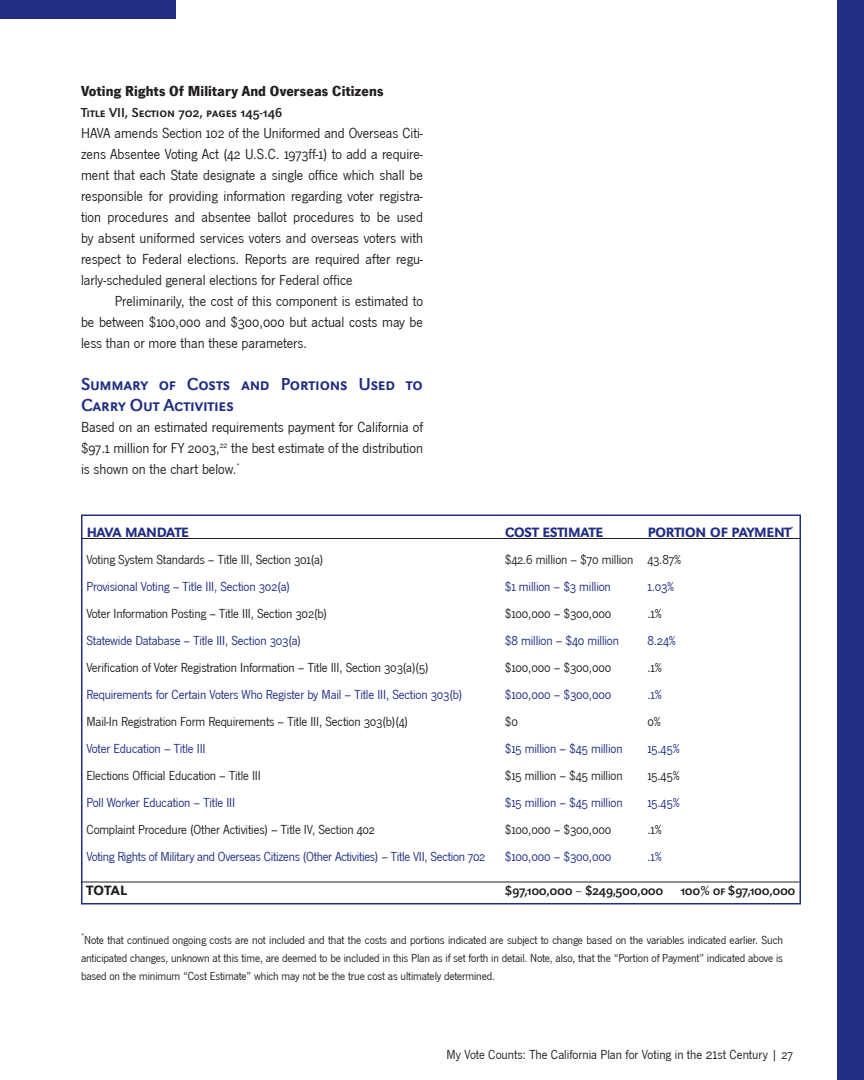
<style>
.page{position:relative;width:864px;height:1080px;background:#fff}
.page>*{position:absolute;margin:0;border:0;box-sizing:border-box;transform-origin:0 0}
.t1{font:19.5px "URW Grotesk SCT";letter-spacing:-.04em;color:#202e84}
.t2{font:19.5px "URW Grotesk SCT";letter-spacing:-.005em;color:#231f20}
.t3{font:18px/21px "URW Grotesk SCT";letter-spacing:-.01em;color:#202e84}
.body_indent{font:15px/21px "News Got T";color:#231f20;text-align:justify}
.t4{font:700 15px "News Got T";letter-spacing:.005em;color:#231f20}
.t5{font:13.5px "News Got T";letter-spacing:-.01em;color:#231f20}
.t6{font:13.5px "News Got T";letter-spacing:-.01em;color:#202e84}
.t7{font:13.5px "News Got SCT";letter-spacing:-.01em;color:#231f20}
.t8{font:13.5px "News Got SCT";letter-spacing:-.01em;color:#202e84}
.t9{font:13.5px "URW Grotesk SCT";letter-spacing:-.03em;color:#231f20}
.t10{font:13.5px "URW Grotesk SCT";letter-spacing:-.005em;color:#231f20}
.t11{font:12px/18px "News Got T";letter-spacing:-.01em;color:#231f20;text-align:justify}
.t12{font:8.7px "News Got SCT";color:#202e84}
.s1{font-family:"News Got SCT"}
.s2{font-family:"News Got T"}
.s3{font-family:"News Got SCT";font-size:15px}
</style>
<div class="page">
<div style="left:837px;top:0;width:27px;height:1080px;background:#202e84"></div>
<div style="left:0;top:0;width:176px;height:18px;background:#202e84"></div>
<div style="left:81px;top:514px;width:720px;height:390px;border:2px solid #202e84"></div>
<p class="t4" style="left:81px;top:82px;width:304px">Voting Rights Of Military And Overseas Citizens</p>
<p class="t10" style="left:81px;top:105px;width:203px">Title VII, Section 702, pages 145-146</p>
<p class="body_indent" style="left:81px;top:123px;width:343px">HAVA amends Section <span class="s1">102</span> of the Uniformed and Overseas Citi&shy;zens Absentee Voting Act (<span class="s1">42</span> U.S.C. <span class="s1">1973</span>ff-<span class="s1">1</span>) to add a require&shy;ment that each State designate a single office which shall be responsible for providing information regarding voter registra&shy;tion procedures and absentee ballot procedures to be used by absent uniformed services voters and overseas voters with respect to Federal elections. Reports are required after regu&shy;larly-scheduled general elections for Federal office</p>
<p class="body_indent" style="left:81px;top:291px;width:344px;text-indent:34px">Preliminarily, the cost of this component is estimated to be between $<span class="s1">100</span>,<span class="s1">000</span> and $<span class="s1">300</span>,<span class="s1">000</span> but actual costs may be less than or more than these parameters.</p>
<p class="t3" style="left:81px;top:373px;width:343px">Summary of Costs and Portions Used to<br>Carry Out Activities</p>
<p class="body_indent" style="left:81px;top:417px;width:344px">Based on an estimated requirements payment for California of $<span class="s1">97</span>.<span class="s1">1</span> million for FY <span class="s1">2003</span>,<sup>22</sup> the best estimate of the distribution is shown on the chart below.<sup>*</sup></p>
<p class="t1" style="left:86px;top:519px;width:104px">hava mandate</p>
<p class="t1" style="left:505px;top:519px;width:100px">cost estimate</p>
<p class="t1" style="left:647px;top:519px;width:145px">portion of payment</p>
<p class="t12" style="left:791px;top:524px;width:5px">*</p>
<p class="t5" style="left:86px;top:552px;width:239px">Voting System Standards – Title III, Section <span class="s1">301</span>(a)</p>
<p class="t5" style="left:505px;top:552px;width:178px">$<span class="s1">42</span>.<span class="s1">6</span> million – $<span class="s1">70</span> million <span class="s1">43</span>.<span class="s1">87</span>%</p>
<p class="t6" style="left:86px;top:579px;width:205px">Provisional Voting – Title III, Section <span class="s1">302</span>(a)</p>
<p class="t6" style="left:505px;top:579px;width:107px">$<span class="s1">1</span> million – $<span class="s1">3</span> million</p>
<p class="t8" style="left:647px;top:579px;width:28px">1<span class="s2">.</span>03<span class="s2">%</span></p>
<p class="t5" style="left:86px;top:606px;width:242px">Voter Information Posting – Title III, Section <span class="s1">302</span>(b)</p>
<p class="t7" style="left:505px;top:606px;width:108px"><span class="s2">$</span>100<span class="s2">,</span>000 <span class="s2">– $</span>300<span class="s2">,</span>000</p>
<p class="t5" style="left:647px;top:606px;width:16px">.<span class="s1">1</span>%</p>
<p class="t6" style="left:86px;top:633px;width:216px">Statewide Database – Title III, Section <span class="s1">303</span>(a)</p>
<p class="t6" style="left:505px;top:633px;width:116px">$<span class="s1">8</span> million – $<span class="s1">40</span> million</p>
<p class="t8" style="left:647px;top:633px;width:30px">8<span class="s2">.</span>24<span class="s2">%</span></p>
<p class="t5" style="left:86px;top:660px;width:344px">Verification of Voter Registration Information – Title III, Section <span class="s1">303</span>(a)(<span class="s1">5</span>)</p>
<p class="t7" style="left:505px;top:660px;width:108px"><span class="s2">$</span>100<span class="s2">,</span>000 <span class="s2">– $</span>300<span class="s2">,</span>000</p>
<p class="t5" style="left:647px;top:660px;width:16px">.<span class="s1">1</span>%</p>
<p class="t6" style="left:86px;top:687px;width:378px">Requirements for Certain Voters Who Register by Mail – Title III, Section <span class="s1">303</span>(b)</p>
<p class="t8" style="left:505px;top:687px;width:108px"><span class="s2">$</span>100<span class="s2">,</span>000 <span class="s2">– $</span>300<span class="s2">,</span>000</p>
<p class="t6" style="left:647px;top:687px;width:16px">.<span class="s1">1</span>%</p>
<p class="t5" style="left:86px;top:714px;width:323px">Mail-In Registration Form Requirements – Title III, Section <span class="s1">303</span>(b)(<span class="s1">4</span>)</p>
<p class="t5" style="left:505px;top:714px;width:15px">$<span class="s1">0</span></p>
<p class="t7" style="left:647px;top:714px;width:15px">0<span class="s2">%</span></p>
<p class="t6" style="left:86px;top:741px;width:121px">Voter Education – Title III</p>
<p class="t6" style="left:505px;top:741px;width:119px">$<span class="s1">15</span> million – $<span class="s1">45</span> million</p>
<p class="t8" style="left:647px;top:741px;width:34px">15<span class="s2">.</span>45<span class="s2">%</span></p>
<p class="t5" style="left:86px;top:768px;width:176px">Elections Official Education – Title III</p>
<p class="t5" style="left:505px;top:768px;width:119px">$<span class="s1">15</span> million – $<span class="s1">45</span> million</p>
<p class="t7" style="left:647px;top:768px;width:34px">15<span class="s2">.</span>45<span class="s2">%</span></p>
<p class="t6" style="left:86px;top:795px;width:150px">Poll Worker Education – Title III</p>
<p class="t6" style="left:505px;top:795px;width:119px">$<span class="s1">15</span> million – $<span class="s1">45</span> million</p>
<p class="t8" style="left:647px;top:795px;width:34px">15<span class="s2">.</span>45<span class="s2">%</span></p>
<p class="t5" style="left:86px;top:822px;width:290px">Complaint Procedure (Other Activities) – Title IV, Section <span class="s1">402</span></p>
<p class="t7" style="left:505px;top:822px;width:108px"><span class="s2">$</span>100<span class="s2">,</span>000 <span class="s2">– $</span>300<span class="s2">,</span>000</p>
<p class="t5" style="left:647px;top:822px;width:16px">.<span class="s1">1</span>%</p>
<p class="t6" style="left:86px;top:849px;width:400px">Voting Rights of Military and Overseas Citizens (Other Activities) – Title VII, Section <span class="s1">702</span></p>
<p class="t8" style="left:505px;top:849px;width:108px"><span class="s2">$</span>100<span class="s2">,</span>000 <span class="s2">– $</span>300<span class="s2">,</span>000</p>
<p class="t6" style="left:647px;top:849px;width:16px">.<span class="s1">1</span>%</p>
<p class="t2" style="left:86px;top:877px;width:42px">total</p>
<p class="t9" style="left:505px;top:883px;width:160px">$97,100,000 – $249,500,000</p>
<p class="t9" style="left:680px;top:883px;width:117px">100% of $97,100,000</p>
<p class="t11" style="left:81px;top:932px;width:703px"><sup>*</sup>Note that continued ongoing costs are not included and that the costs and portions indicated are subject to change based on the variables indicated earlier. Such anticipated changes, unknown at this time, are deemed to be included in this Plan as if set forth in detail. Note, also, that the “Portion of Payment” indicated above is based on the minimum “Cost Estimate” which may not be the true cost as ultimately determined.</p>
<p class="t5" style="left:447px;top:1047px;width:348px">My Vote Counts: The California Plan for Voting in the <span class="s3">21</span>st Century | <span class="s1">27</span></p>
</div>
